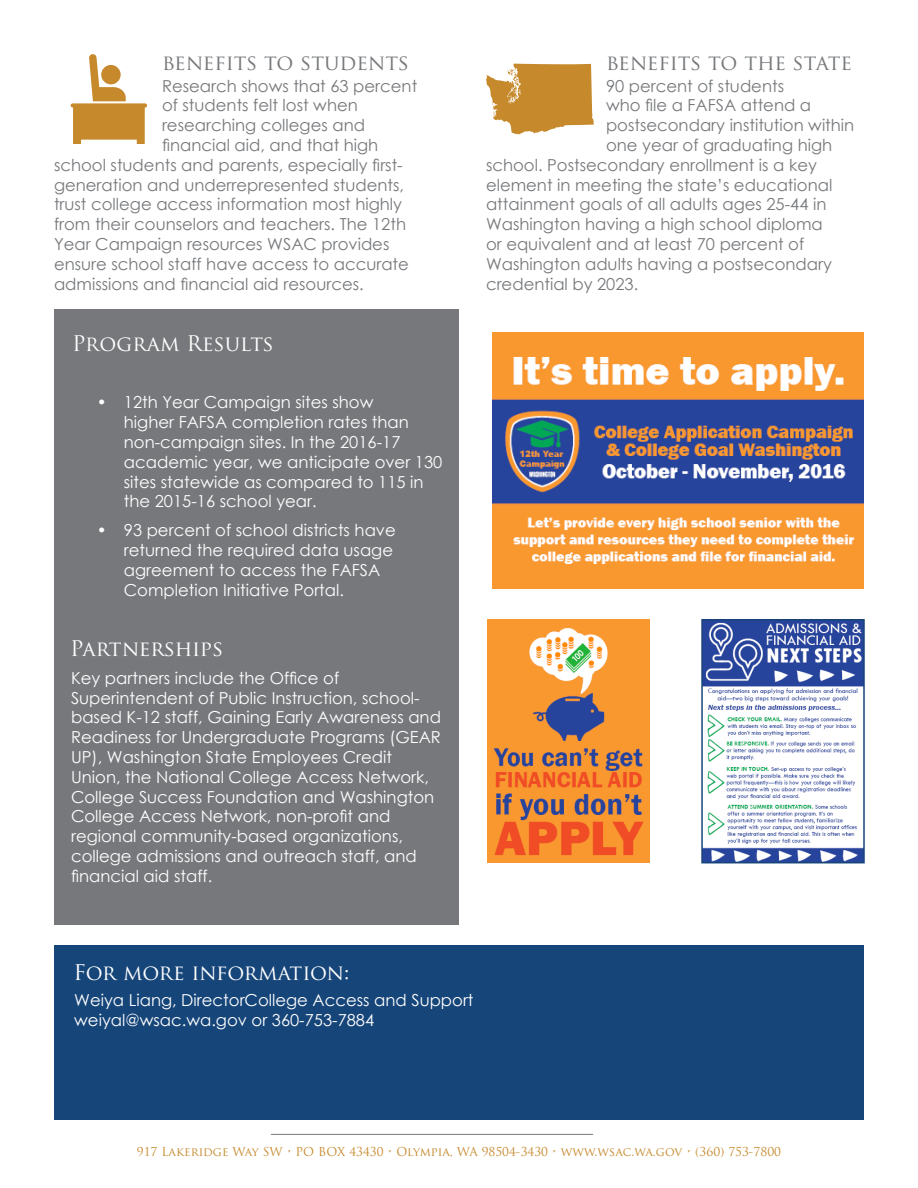
<style>
.page{position:relative;width:918px;height:1188px;background:#fff}
.page>*{position:absolute;margin:0;border:0;box-sizing:border-box;transform-origin:0 0}
.General_Header{font:21px "Trajan Pro";color:#76787b}
.Overview_Heading{font:21px "Trajan Pro";color:#fff}
.Overview_Heading-2{font:21px "Trajan Pro";letter-spacing:-.02em;color:#fff}
.t1{font:16.5px "Century Gothic";color:#76787b}
.General_Text{font:16.5px/19.8px "Century Gothic";color:#fff}
.Overview_Text{font:16.5px "Century Gothic";color:#fff}
.t2{font:12px "Trajan Pro";color:#c6892b}
</style>
<div class="page">
<hr style="left:271px;top:1134px;width:322px;height:1px;background:#76787b">
<svg style="left:71px;top:54px;width:76px;height:90px"></svg>
<svg style="left:486px;top:64px;width:108px;height:70px"></svg>
<div style="left:54px;top:945px;width:810px;height:175px;background:#164579"></div>
<div style="left:54px;top:310px;width:405px;height:615px;background:#76787b"></div>
<img style="left:488px;top:620px;width:162px;height:243px">
<img style="left:704px;top:622px;width:158px;height:238px">
<div style="left:701px;top:619px;width:164px;height:244px;border:2px solid #164579"></div>
<img style="left:492px;top:332px;width:372px;height:257px">
<p class="General_Header" style="left:162px;top:49px;width:249px">benefits to students</p>
<p class="t1" style="left:162px;top:74px;width:257px">Research shows that 63 percent</p>
<p class="t1" style="left:162px;top:94px;width:197px">of students felt lost when</p>
<p class="t1" style="left:162px;top:114px;width:205px">researching colleges and</p>
<p class="t1" style="left:162px;top:133px;width:218px">financial aid, and that high</p>
<p class="t1" style="left:54px;top:153px;width:350px">school students and parents, especially first-</p>
<p class="t1" style="left:54px;top:173px;width:352px">generation and underrepresented students,</p>
<p class="t1" style="left:54px;top:193px;width:350px">trust college access information most highly</p>
<p class="t1" style="left:54px;top:213px;width:354px">from their counselors and teachers. The 12th</p>
<p class="t1" style="left:54px;top:232px;width:337px">Year Campaign resources WSAC provides</p>
<p class="t1" style="left:54px;top:252px;width:356px">ensure school staff have access to accurate</p>
<p class="t1" style="left:54px;top:272px;width:311px">admissions and financial aid resources.</p>
<p class="Overview_Heading" style="left:72px;top:330px;width:203px">Program Results</p>
<p class="General_Text" style="left:124px;top:392px;width:320px;text-indent:-27px">• 12th Year Campaign sites show<br>higher FAFSA completion rates than non-campaign sites. In the 2016-17 academic year, we anticipate over 130 sites statewide as compared to 115 in the 2015-16 school year.</p>
<p class="General_Text" style="left:124px;top:520px;width:273px;text-indent:-27px">• 93 percent of school districts have returned the required data usage agreement to access the FAFSA<br>Completion Initiative Portal.</p>
<p class="Overview_Heading-2" style="left:70px;top:635px;width:155px">Partnerships</p>
<p class="General_Text" style="left:71px;top:668px;width:371px">Key partners include the Office of Superintendent of Public Instruction, school&shy;based K-12 staff, Gaining Early Awareness and Readiness for Undergraduate Programs (GEAR UP), Washington State Employees Credit Union, the National College Access Network, College Success Foundation and Washington College Access Network, non-profit and regional community-based organizations, college admissions and outreach staff, and financial aid staff.</p>
<p class="General_Header" style="left:606px;top:49px;width:248px">benefits to the state</p>
<p class="t1" style="left:606px;top:74px;width:180px">90 percent of students</p>
<p class="t1" style="left:606px;top:94px;width:207px">who file a FAFSA attend a</p>
<p class="t1" style="left:606px;top:114px;width:250px">postsecondary institution within</p>
<p class="t1" style="left:606px;top:133px;width:228px">one year of graduating high</p>
<p class="t1" style="left:486px;top:153px;width:332px">school. Postsecondary enrollment is a key</p>
<p class="t1" style="left:486px;top:173px;width:348px">element in meeting the state’s educational</p>
<p class="t1" style="left:486px;top:193px;width:342px">attainment goals of all adults ages 25-44 in</p>
<p class="t1" style="left:486px;top:213px;width:338px">Washington having a high school diploma</p>
<p class="t1" style="left:486px;top:232px;width:320px">or equivalent and at least 70 percent of</p>
<p class="t1" style="left:486px;top:252px;width:348px">Washington adults having a postsecondary</p>
<p class="t1" style="left:486px;top:272px;width:154px">credential by 2023.</p>
<p class="Overview_Heading" style="left:73px;top:960px;width:278px">For more information:</p>
<p class="Overview_Text" style="left:74px;top:989px;width:401px">Weiya Liang, DirectorCollege Access and Support</p>
<p class="Overview_Text" style="left:74px;top:1008px;width:301px">weiyal@wsac.wa.gov or 360-753-7884</p>
<p class="t2" style="left:137px;top:1144px;width:646px">917 Lakeridge Way SW • PO BOX 43430 • Olympia, WA 98504-3430 • www.wsac.wa.gov • (360) 753-7800</p>
</div>
